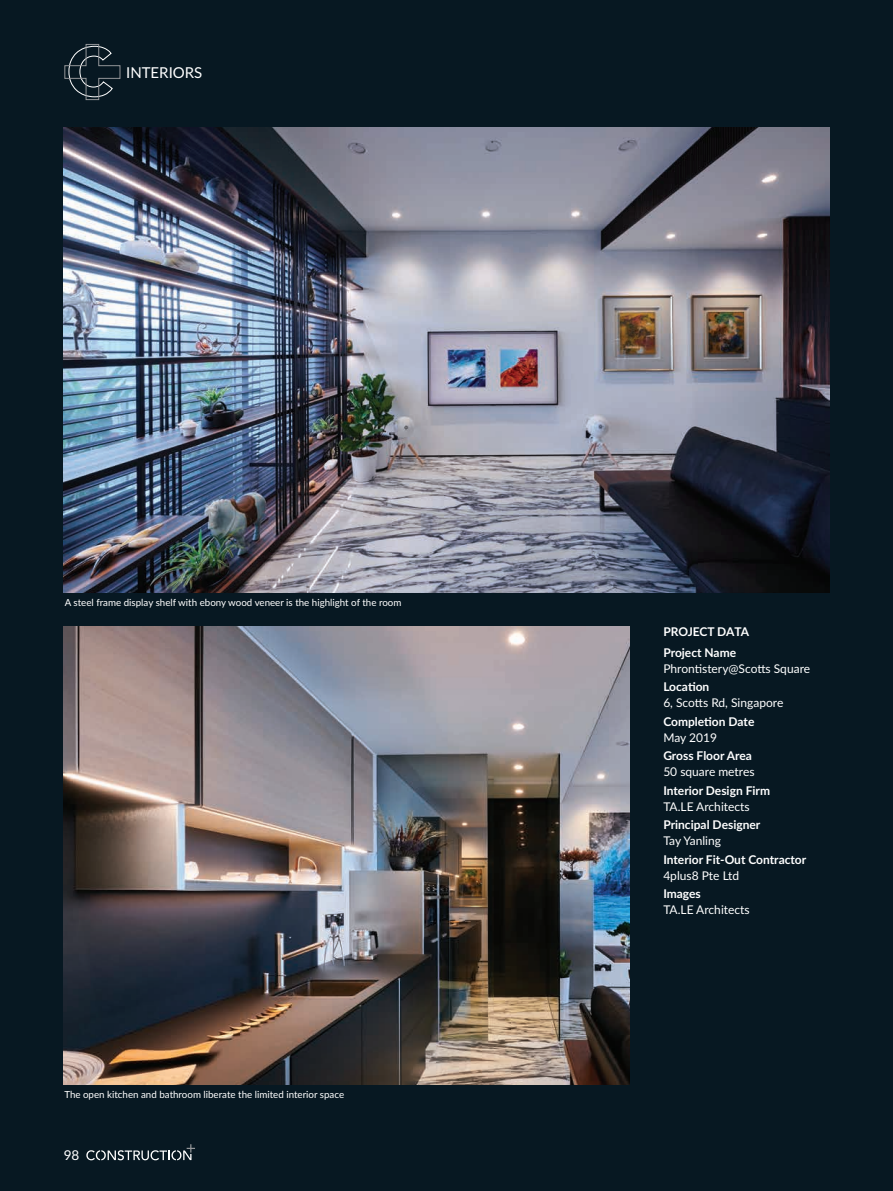
<style>
.page{position:relative;width:893px;height:1191px;background:#071822}
.page>*{position:absolute;margin:0;border:0;box-sizing:border-box;transform-origin:0 0}
.t1{font:15px "Lato";color:#fff}
.t2{font:13.5px "Lato";color:#fff}
.t3{font:700 12px/21px "Lato";color:#fff}
.t4{font:12px "Lato";color:#fff}
.t5{font:9.75px "Lato";color:#fff}
</style>
<div class="page">
<img style="left:64px;top:626px;width:565px;height:458px">
<img style="left:64px;top:128px;width:765px;height:464px">
<svg style="left:86px;top:1144px;width:109px;height:16px"></svg>
<svg style="left:64px;top:44px;width:57px;height:56px"></svg>
<p class="t1" style="left:126px;top:62px;width:78px">INTERIORS</p>
<p class="t5" style="left:65px;top:596px;width:338px">A steel frame display shelf with ebony wood veneer is the highlight of the room</p>
<p class="t5" style="left:64px;top:1088px;width:281px">The open kitchen and bathroom liberate the limited interior space</p>
<p class="t2" style="left:64px;top:1145px;width:17px">98</p>
<p class="t3" style="left:663px;top:620px;width:87px">PROJECT DATA<br>Project Name</p>
<p class="t4" style="left:663px;top:659px;width:148px">Phrontistery@Scotts Square</p>
<p class="t3" style="left:663px;top:676px;width:48px">Location</p>
<p class="t4" style="left:663px;top:694px;width:121px">6, Scotts Rd, Singapore</p>
<p class="t3" style="left:663px;top:710px;width:93px">Completion Date</p>
<p class="t4" style="left:663px;top:728px;width:55px">May 2019</p>
<p class="t3" style="left:663px;top:745px;width:90px">Gross Floor Area</p>
<p class="t4" style="left:663px;top:763px;width:93px">50 square metres</p>
<p class="t3" style="left:663px;top:779px;width:108px">Interior Design Firm</p>
<p class="t4" style="left:663px;top:797px;width:88px">TA.LE Architects</p>
<p class="t3" style="left:663px;top:814px;width:99px">Principal Designer</p>
<p class="t4" style="left:663px;top:832px;width:59px">Tay Yanling</p>
<p class="t3" style="left:663px;top:848px;width:144px">Interior Fit-Out Contractor</p>
<p class="t4" style="left:663px;top:866px;width:77px">4plus8 Pte Ltd</p>
<p class="t3" style="left:663px;top:883px;width:39px">Images</p>
<p class="t4" style="left:663px;top:901px;width:88px">TA.LE Architects</p>
</div>
